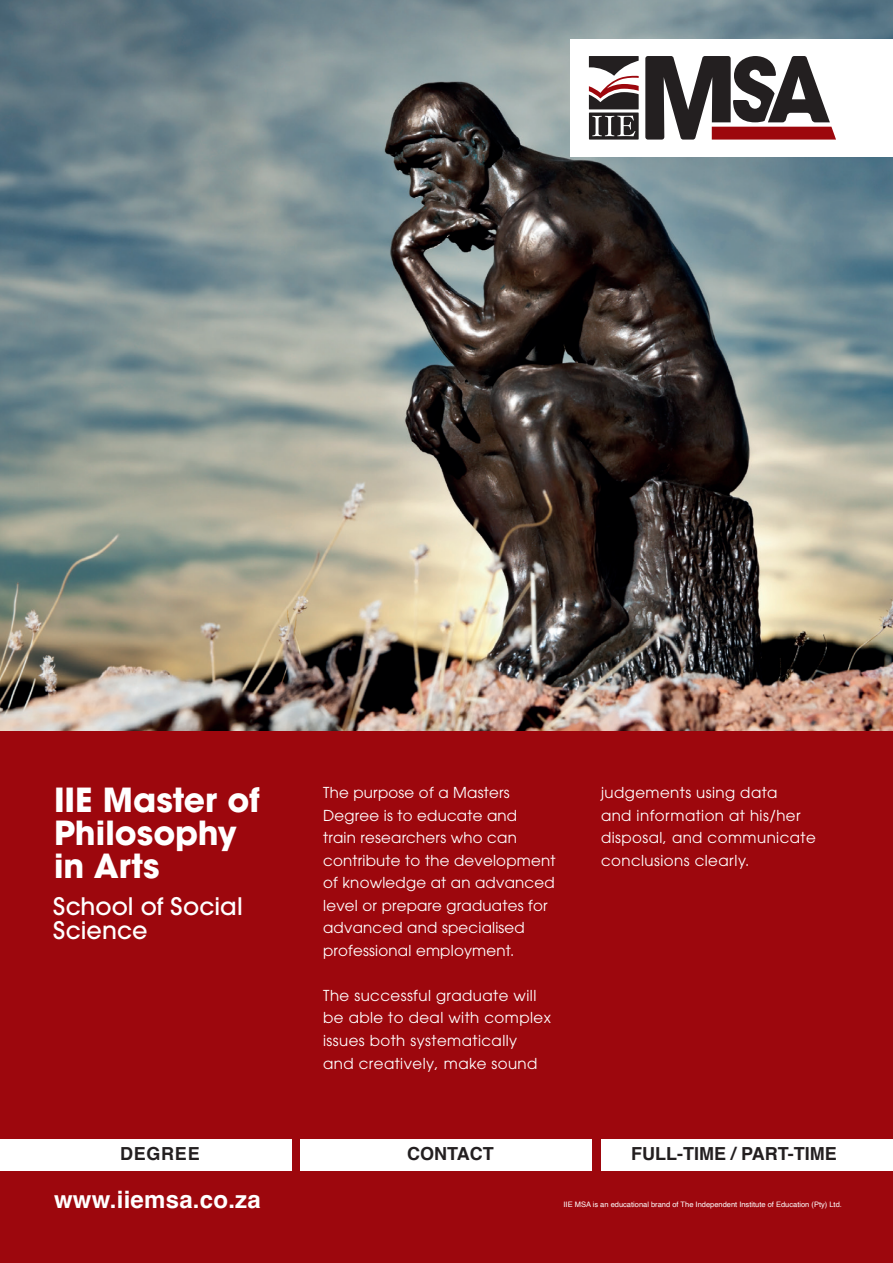
<style>
.page{position:relative;width:893px;height:1263px;background:#fff}
.page>*{position:absolute;margin:0;border:0;box-sizing:border-box;transform-origin:0 0}
.t1{font:700 33px/33px "ITC Avant Garde Pro";color:#fff}
.t2{font:500 24px/24px "ITC Avant Garde Pro";color:#fff}
.t3{font:700 24px "Helvetica";letter-spacing:.01em;color:#fff}
.t4{font:700 18px "Helvetica";color:#231f20}
.t5{font:15px/22.5px "ITC Avant Garde Pro";letter-spacing:.015em;color:#fff}
.t6{font:7.5px "Helvetica";color:#fff}
</style>
<div class="page">
<img style="left:0;top:0;width:893px;height:731px">
<div style="left:0;top:731px;width:893px;height:532px;background:#9d070d"></div>
<div style="left:0;top:1140px;width:292px;height:31px;background:#fff"></div>
<div style="left:300px;top:1140px;width:292px;height:31px;background:#fff"></div>
<div style="left:601px;top:1140px;width:292px;height:31px;background:#fff"></div>
<div style="left:571px;top:39px;width:322px;height:118px;background:#fff"></div>
<svg style="left:589px;top:56px;width:50px;height:84px"></svg>
<svg style="left:645px;top:56px;width:191px;height:84px"></svg>
<h1 class="t1" style="left:54px;top:783px;width:207px">IIE Master of<br>Philosophy in Arts</h1>
<h2 class="t2" style="left:53px;top:894px;width:191px">School of Social<br>Science</h2>
<p class="t5" style="left:323px;top:781px;width:234px">The purpose of a Masters<br>Degree is to educate and<br>train researchers who can contribute to the development of knowledge at an advanced level or prepare graduates for advanced and specialised professional employment.</p>
<p class="t5" style="left:323px;top:984px;width:229px">The successful graduate will be able to deal with complex issues both systematically and creatively, make sound</p>
<p class="t5" style="left:601px;top:781px;width:216px">judgements using data<br>and information at his/her disposal, and communicate conclusions clearly.</p>
<p class="t4" style="left:120px;top:1143px;width:81px">DEGREE</p>
<p class="t4" style="left:631px;top:1143px;width:207px">FULL-TIME / PART-TIME</p>
<p class="t4" style="left:407px;top:1143px;width:88px">CONTACT</p>
<h2 class="t3" style="left:54px;top:1185px;width:208px">www.iiemsa.co.za</h2>
<p class="t6" style="left:564px;top:1199px;width:280px">IIE MSA is an educational brand of The Independent Institute of Education (Pty) Ltd.</p>
</div>
